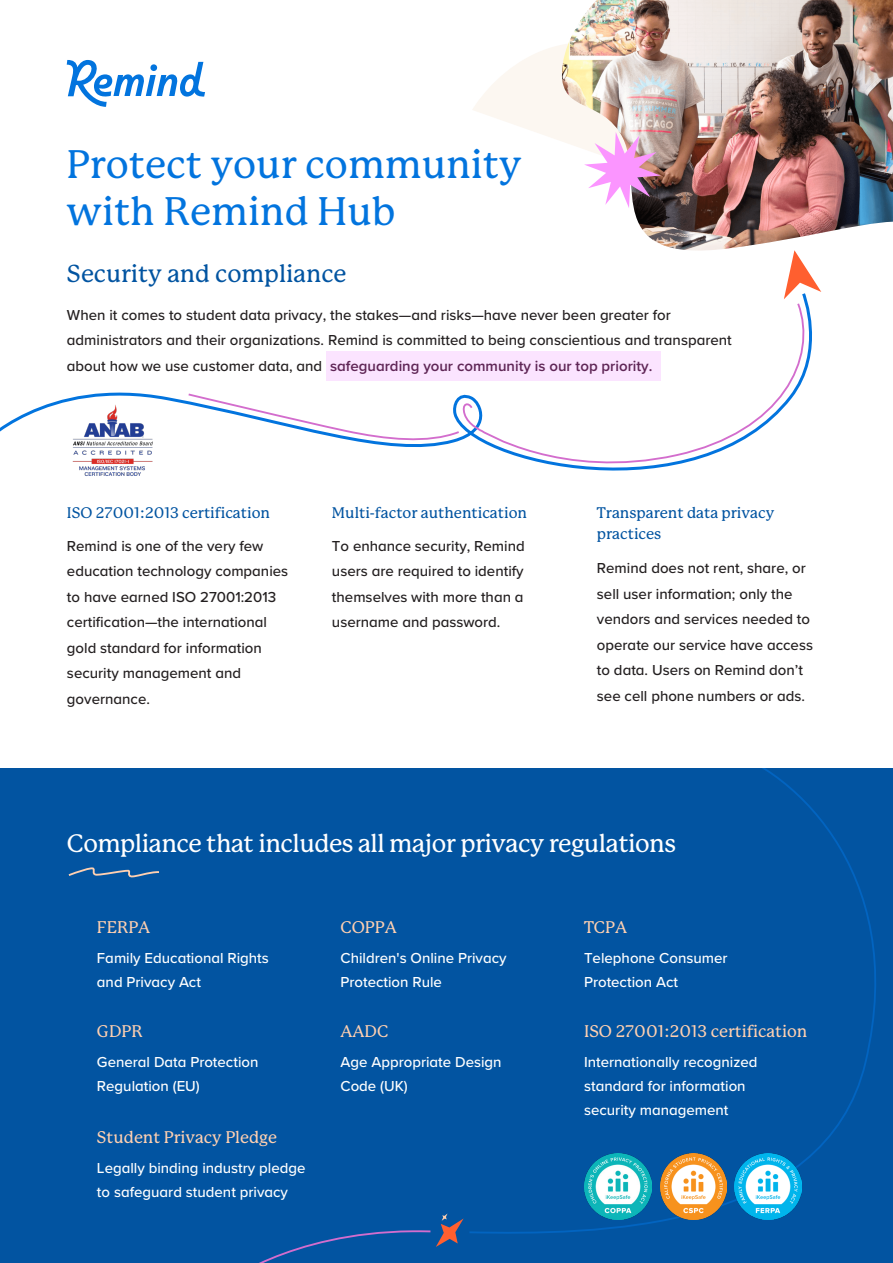
<style>
.page{position:relative;width:893px;height:1263px;background:#fff}
.page>*{position:absolute;margin:0;border:0;box-sizing:border-box;transform-origin:0 0}
.t1{font:500 39px/46.8px "P22 Mackinac";color:#0274de}
.t2{font:500 24.75px "P22 Mackinac";letter-spacing:-.02em;color:#fff}
.t3{font:500 24px "P22 Mackinac";color:#0254a1}
.t4{font:500 16.5px "P22 Mackinac";color:#ffd0b1}
.t5{font:500 15px/25.5px "Proxima Nova Remind";color:#231f20}
.t6{font:500 15px/24px "Proxima Nova Remind";color:#fff}
.t7{font:500 15px/21px "P22 Mackinac";color:#0254a1}
.s1{font-weight:600;color:#5f2656}
</style>
<div class="page">
<svg style="left:473px;top:47px;width:81px;height:91px;fill:#fcf7f1"></svg>
<div style="left:0;top:768px;width:893px;height:495px;background:#0254a1"></div>
<svg style="left:469px;top:768px;width:407px;height:466px"></svg>
<svg style="left:259px;top:1213px;width:205px;height:50px"></svg>
<svg style="left:67px;top:60px;width:138px;height:47px"></svg>
<svg style="left:68px;top:867px;width:91px;height:11px"></svg>
<img style="left:554px;top:0;width:339px;height:251px">
<svg style="left:0;top:291px;width:822px;height:185px"></svg>
<svg style="left:784px;top:250px;width:37px;height:49px"></svg>
<img style="left:585px;top:1153px;width:66px;height:67px">
<img style="left:660px;top:1153px;width:67px;height:67px">
<img style="left:735px;top:1153px;width:66px;height:67px">
<svg style="left:187px;top:393px;width:272px;height:51px"></svg>
<svg style="left:459px;top:301px;width:359px;height:175px"></svg>
<svg style="left:584px;top:132px;width:77px;height:76px"></svg>
<h1 class="t1" style="left:67px;top:140px;width:456px">Protect your community with Remind Hub</h1>
<h3 class="t3" style="left:67px;top:260px;width:281px">Security and compliance</h3>
<p class="t5" style="left:67px;top:301px;width:666px">When it comes to student data privacy, the stakes—and risks—have never been greater for administrators and their organizations. Remind is committed to being conscientious and transparent about how we use customer data, and <span class="s1">safeguarding your community is our top priority.</span></p>
<p class="t7" style="left:67px;top:502px;width:205px">ISO 27001:2013 certification</p>
<p class="t5" style="left:67px;top:533px;width:223px">Remind is one of the very few education technology companies to have earned ISO 27001:2013 certification—the international gold standard for information security management and governance.</p>
<p class="t7" style="left:332px;top:502px;width:197px">Multi-factor authentication</p>
<p class="t5" style="left:332px;top:533px;width:194px;text-align:justify">To enhance security, Remind users are required to identify themselves with more than a username and password.</p>
<p class="t7" style="left:597px;top:502px;width:179px">Transparent data privacy practices</p>
<p class="t5" style="left:597px;top:555px;width:218px">Remind does not rent, share, or sell user information; only the vendors and services needed to operate our service have access to data. Users on Remind don’t see cell phone numbers or ads.</p>
<h2 class="t2" style="left:67px;top:829px;width:611px">Compliance that includes all major privacy regulations</h2>
<p class="t4" style="left:97px;top:918px;width:55px">FERPA</p>
<p class="t6" style="left:97px;top:945px;width:173px">Family Educational Rights and Privacy Act</p>
<p class="t4" style="left:97px;top:1022px;width:47px">GDPR</p>
<p class="t6" style="left:97px;top:1049px;width:163px">General Data Protection<br>Regulation (EU)</p>
<p class="t4" style="left:97px;top:1128px;width:182px">Student Privacy Pledge</p>
<p class="t6" style="left:97px;top:1155px;width:210px">Legally binding industry pledge to safeguard student privacy</p>
<p class="t4" style="left:340px;top:918px;width:58px">COPPA</p>
<p class="t6" style="left:340px;top:945px;width:168px">Children's Online Privacy<br>Protection Rule</p>
<p class="t4" style="left:340px;top:1022px;width:49px">AADC</p>
<p class="t6" style="left:340px;top:1049px;width:163px">Age Appropriate Design<br>Code (UK)</p>
<p class="t4" style="left:584px;top:918px;width:45px">TCPA</p>
<p class="t6" style="left:584px;top:945px;width:145px">Telephone Consumer<br>Protection Act</p>
<p class="t4" style="left:584px;top:1022px;width:225px">ISO 27001:2013 certification</p>
<p class="t6" style="left:584px;top:1049px;width:175px">Internationally recognized standard for information security management</p>
</div>
